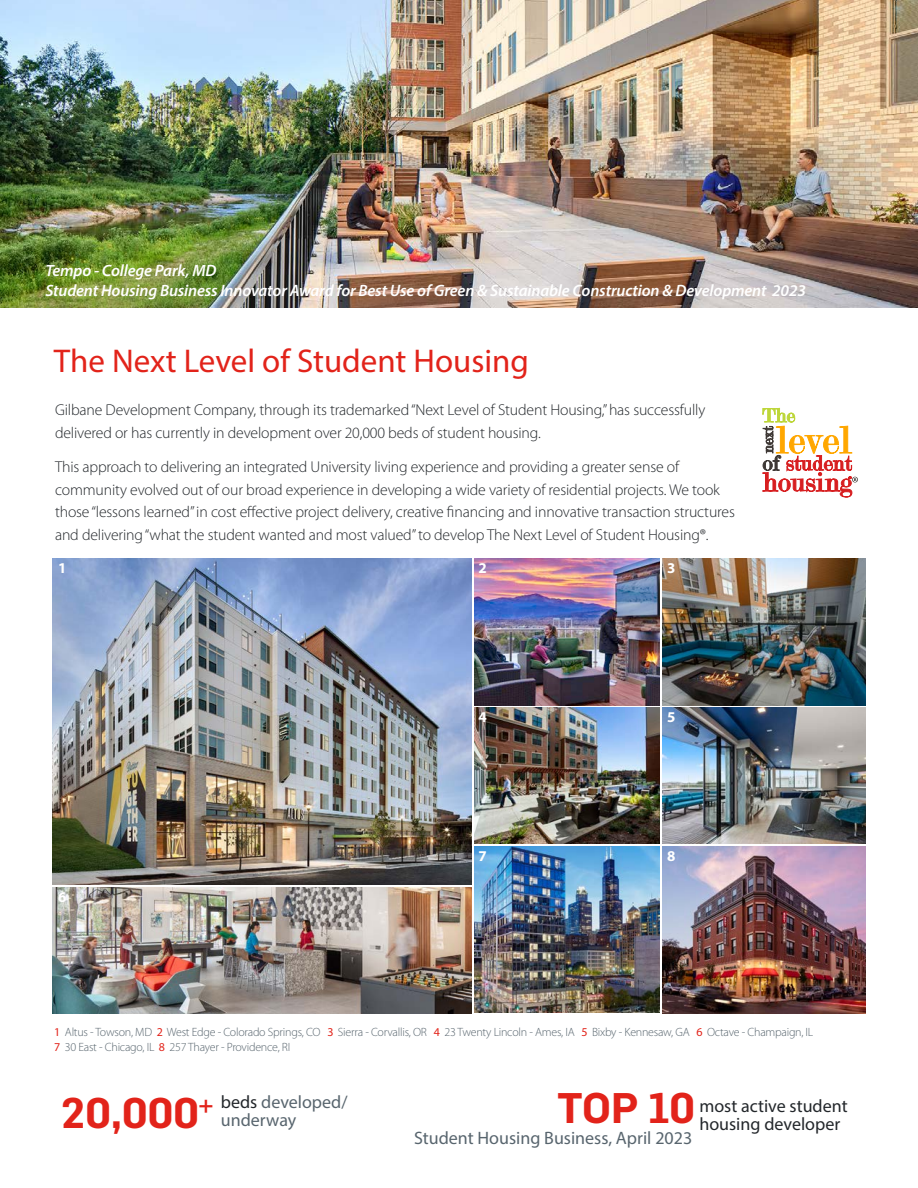
<style>
.page{position:relative;width:918px;height:1188px;background:#fff}
.page>*{position:absolute;margin:0;border:0;box-sizing:border-box;transform-origin:0 0}
.t1{font:600 42px "Flama";color:#e2231a}
.Brochure-Interior_Po{font:33px "Myriad Pro";color:#e2231a}
.t2{font:18px/18px "Myriad Pro";color:#58656e}
.t3{font:18px/18px "Myriad Pro";color:#23272b}
.Callout_flama_italic{font:italic 600 16.5px/19.8px "Myriad Pro";letter-spacing:-.01em;color:#fff}
.Body_standard{font:300 15.75px/22.5px "Myriad Pro";letter-spacing:-.01em;color:#23272b}
.t4{font:700 15px "Myriad Pro";color:#fff}
.t5{font:300 12px "Myriad Pro";letter-spacing:-.02em;color:#58656e}
.s1{font-weight:400;color:#e2231a}
.s2{color:#23272b}
</style>
<div class="page">
<img style="left:0;top:0;width:918px;height:308px">
<img style="left:663px;top:558px;width:202px;height:147px">
<img style="left:53px;top:558px;width:419px;height:326px">
<img style="left:475px;top:708px;width:185px;height:135px">
<img style="left:475px;top:558px;width:185px;height:147px">
<img style="left:663px;top:708px;width:202px;height:135px">
<img style="left:53px;top:888px;width:419px;height:125px">
<img style="left:475px;top:846px;width:185px;height:166px">
<img style="left:663px;top:847px;width:202px;height:166px">
<svg style="left:762px;top:408px;width:96px;height:89px"></svg>
<p class="Callout_flama_italic" style="left:45px;top:260px;width:762px">Tempo - College Park, MD<br>Student Housing Business Innovator Award for Best Use of Green &amp; Sustainable Construction &amp; Development 2023</p>
<p class="Brochure-Interior_Po" style="left:54px;top:341px;width:476px">The Next Level of Student Housing</p>
<p class="Body_standard" style="left:55px;top:399px;width:652px">Gilbane Development Company, through its trademarked “Next Level of Student Housing,” has successfully delivered or has currently in development over 20,000 beds of student housing.</p>
<p class="Body_standard" style="left:55px;top:455px;width:681px">This approach to delivering an integrated University living experience and providing a greater sense of community evolved out of our broad experience in developing a wide variety of residential projects. We took those “lessons learned” in cost effective project delivery, creative financing and innovative transaction structures and delivering “what the student wanted and most valued” to develop The Next Level of Student Housing®.</p>
<p class="t4" style="left:58px;top:558px;width:10px">1</p>
<p class="t4" style="left:478px;top:558px;width:10px">2</p>
<p class="t4" style="left:478px;top:707px;width:10px">4</p>
<p class="t4" style="left:667px;top:558px;width:10px">3</p>
<p class="t4" style="left:667px;top:707px;width:10px">5</p>
<p class="t4" style="left:58px;top:887px;width:10px">6</p>
<p class="t4" style="left:478px;top:846px;width:10px">7</p>
<p class="t4" style="left:667px;top:846px;width:10px">8</p>
<p class="t5" style="left:54px;top:1025px;width:761px"><span class="s1">1</span> Altus - Towson, MD <span class="s1">2</span> West Edge - Colorado Springs, CO <span class="s1">3</span> Sierra - Corvallis, OR <span class="s1">4</span> 23 Twenty Lincoln - Ames, IA <span class="s1">5</span> Bixby - Kennesaw, GA <span class="s1">6</span> Octave - Champaign, IL</p>
<p class="t5" style="left:54px;top:1040px;width:238px"><span class="s1">7</span> 30 East - Chicago, IL <span class="s1">8</span> 257 Thayer - Providence, RI</p>
<p class="t1" style="left:61px;top:1082px;width:154px">20,000<sup>+</sup></p>
<p class="t2" style="left:221px;top:1093px;width:128px"><span class="s2">beds</span> developed/ underway</p>
<p class="t1" style="left:557px;top:1076px;width:139px">TOP 10</p>
<p class="t3" style="left:699px;top:1097px;width:150px">most active student housing developer</p>
<p class="t2" style="left:414px;top:1129px;width:280px">Student Housing Business, April 2023</p>
</div>
